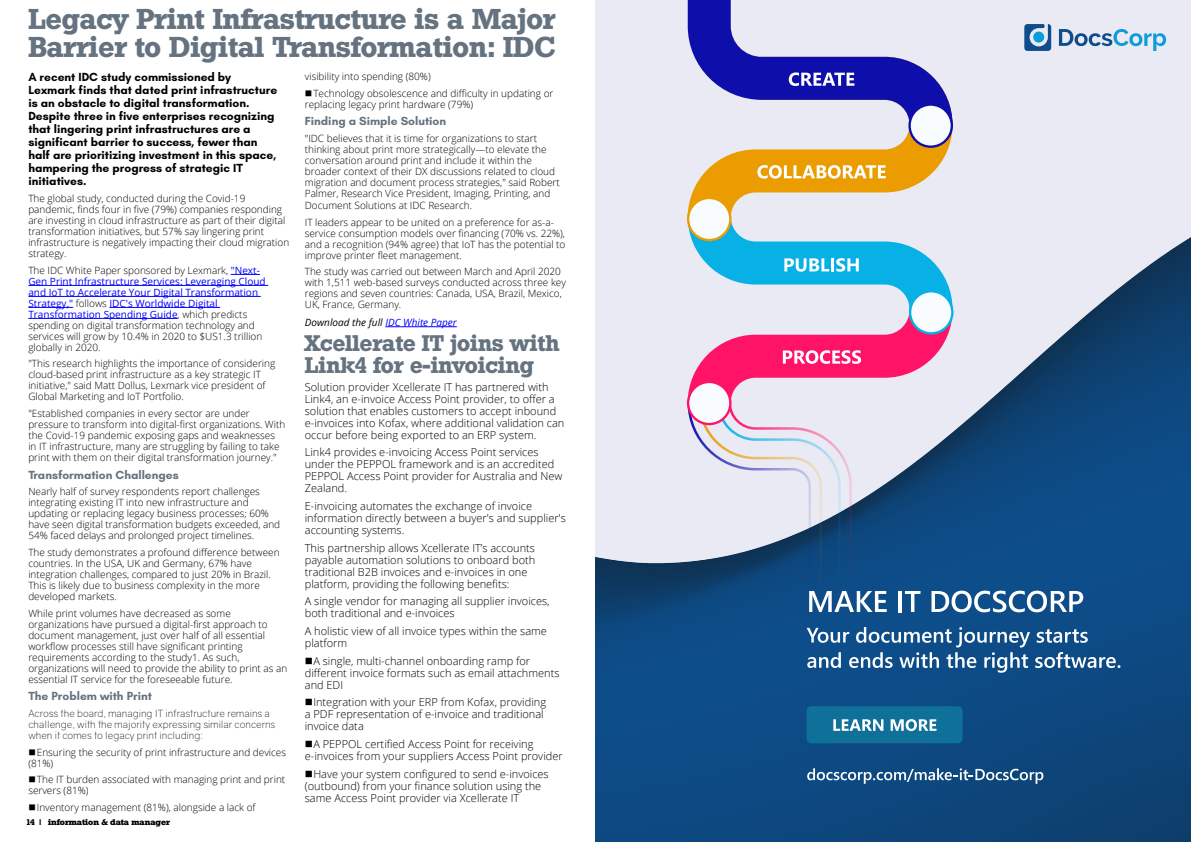
<style>
.page{position:relative;width:1191px;height:842px;background:#fff}
.page>*{position:absolute;margin:0;border:0;box-sizing:border-box;transform-origin:0 0}
.Head2{font:700 28px/28px "Stafford Serial";color:#657380}
.Subhead2_2019{font:700 22px/22px "Stafford Serial";color:#657380}
.Intro1_2019{font:700 12px/13px "Glacial Indifference";color:#000}
.Subhead1_2019{font:700 12px "Glacial Indifference";color:#657380}
.Body2_2019_PDF{font:300 11px/12px "Open Sans";color:#000}
.Body2_2019_PDF-2{font:300 10px/11px "Open Sans";color:#000}
.Body2_2019{font:300 10px/11px "Gravity";color:#000}
.Body2_2019_PDF-3{font:italic 10px "Open Sans";color:#000}
.t1{font:800 8px "Stafford Serial";color:#000}
.s1{font-weight:400;color:#00f}
.s2{color:#00f}
</style>
<div class="page">
<svg style="left:231px;top:274px;width:29px;height:1px"></svg>
<hr style="left:28px;top:285px;width:240px;height:1px;background:#00f">
<hr style="left:28px;top:296px;width:233px;height:1px;background:#00f">
<hr style="left:28px;top:307px;width:45px;height:1px;background:#00f">
<hr style="left:109px;top:307px;width:111px;height:1px;background:#00f">
<hr style="left:28px;top:318px;width:150px;height:1px;background:#00f">
<hr style="left:385px;top:326px;width:72px;height:1px;background:#00f">
<div style="left:595px;top:0;width:596px;height:842px;background:#e9eaf3"></div>
<img style="left:595px;top:237px;width:596px;height:605px">
<svg style="left:691px;top:148px;width:258px;height:47px;fill:#ea9c00"></svg>
<svg style="left:757px;top:165px;width:128px;height:14px;background:#f3c976"></svg>
<svg style="left:687px;top:0;width:266px;height:148px"></svg>
<svg style="left:687px;top:195px;width:266px;height:389px"></svg>
<div style="left:806px;top:706px;width:156px;height:37px;background:#0f7099;border-radius:5px"></div>
<svg style="left:833px;top:719px;width:50px;height:12px"></svg>
<svg style="left:890px;top:719px;width:46px;height:12px"></svg>
<svg style="left:806px;top:627px;width:314px;height:46px;background:#3c6f9e"></svg>
<svg style="left:809px;top:591px;width:77px;height:21px;background:#789bbc"></svg>
<hr style="left:898px;top:591px;width:4px;height:21px;background:#fff">
<svg style="left:905px;top:591px;width:15px;height:21px"></svg>
<svg style="left:931px;top:591px;width:152px;height:21px;background:#6e94b8"></svg>
<svg style="left:807px;top:768px;width:236px;height:16px;background:#45729c"></svg>
<svg style="left:1024px;top:24px;width:27px;height:27px"></svg>
<svg style="left:1059px;top:29px;width:107px;height:22px"></svg>
<p class="Head2" style="left:28px;top:5px;width:528px">Legacy Print Infrastructure is a Major<br>Barrier to Digital Transformation: IDC</p>
<p class="Intro1_2019" style="left:28px;top:71px;width:250px">A recent IDC study commissioned by Lexmark finds that dated print infrastructure is an obstacle to digital transformation.<br>Despite three in five enterprises recognizing that lingering print infrastructures are a significant barrier to success, fewer than half are prioritizing investment in this space, hampering the progress of strategic IT initiatives.</p>
<p class="Body2_2019_PDF-2" style="left:28px;top:193px;width:262px">The global study, conducted during the Covid-19 pandemic, finds four in five (79%) companies responding are investing in cloud infrastructure as part of their digital transformation initiatives, but 57% say lingering print infrastructure is negatively impacting their cloud migration strategy.</p>
<p class="Body2_2019_PDF-2" style="left:28px;top:264px;width:239px">The IDC White Paper sponsored by Lexmark, <span class="s1">"Next-Gen Print Infrastructure Services: Leveraging Cloud and IoT to Accelerate Your Digital Transformation Strategy,"</span> follows <span class="s1">IDC's Worldwide Digital Transformation Spending Guide</span>, which predicts spending on digital transformation technology and services will grow by 10.4% in 2020 to $US1.3 trillion globally in 2020.</p>
<p class="Body2_2019_PDF-2" style="left:28px;top:358px;width:248px">"This research highlights the importance of considering cloud-based print infrastructure as a key strategic IT initiative," said Matt Dollus, Lexmark vice president of Global Marketing and IoT Portfolio.</p>
<p class="Body2_2019_PDF-2" style="left:28px;top:408px;width:258px">"Established companies in every sector are under pressure to transform into digital-first organizations. With the Covid-19 pandemic exposing gaps and weaknesses in IT infrastructure, many are struggling by failing to take print with them on their digital transformation journey."</p>
<p class="Subhead1_2019" style="left:28px;top:467px;width:152px">Transformation Challenges</p>
<p class="Body2_2019_PDF-2" style="left:28px;top:486px;width:253px">Nearly half of survey respondents report challenges integrating existing IT into new infrastructure and updating or replacing legacy business processes; 60% have seen digital transformation budgets exceeded, and 54% faced delays and prolonged project timelines.</p>
<p class="Body2_2019_PDF-2" style="left:28px;top:547px;width:253px">The study demonstrates a profound difference between countries. In the USA, UK and Germany, 67% have integration challenges, compared to just 20% in Brazil.<br>This is likely due to business complexity in the more developed markets.</p>
<p class="Body2_2019_PDF-2" style="left:28px;top:607px;width:260px">While print volumes have decreased as some organizations have pursued a digital-first approach to document management, just over half of all essential workflow processes still have significant printing requirements according to the study1. As such, organizations will need to provide the ability to print as an essential IT service for the foreseeable future.</p>
<p class="Subhead1_2019" style="left:28px;top:689px;width:125px">The Problem with Print</p>
<p class="Body2_2019" style="left:28px;top:708px;width:248px">Across the board, managing IT infrastructure remains a challenge, with the majority expressing similar concerns when it comes to legacy print including:</p>
<p class="Body2_2019_PDF-2" style="left:28px;top:746px;width:259px;text-indent:9px">Ensuring the security of print infrastructure and devices (81%)</p>
<p class="Body2_2019_PDF-2" style="left:28px;top:774px;width:258px;text-indent:9px">The IT burden associated with managing print and print servers (81%)</p>
<p class="Body2_2019_PDF-2" style="left:37px;top:802px;width:220px">Inventory management (81%), alongside a lack of</p>
<p class="t1" style="left:26px;top:817px;width:146px">14 | information &amp; data manager</p>
<p class="Body2_2019_PDF-2" style="left:305px;top:71px;width:127px">visibility into spending (80%)</p>
<p class="Body2_2019_PDF-2" style="left:305px;top:87px;width:250px;text-indent:9px">Technology obsolescence and difficulty in updating or replacing legacy print hardware (79%)</p>
<p class="Subhead1_2019" style="left:305px;top:114px;width:143px">Finding a Simple Solution</p>
<p class="Body2_2019_PDF-2" style="left:305px;top:133px;width:256px">"IDC believes that it is time for organizations to start thinking about print more strategically—to elevate the conversation around print and include it within the broader context of their DX discussions related to cloud migration and document process strategies," said Robert Palmer, Research Vice President, Imaging, Printing, and</p>
<p class="Body2_2019_PDF-2" style="left:305px;top:200px;width:169px">Document Solutions at IDC Research.</p>
<p class="Body2_2019_PDF-2" style="left:305px;top:216px;width:262px">IT leaders appear to be united on a preference for as-a&shy;service consumption models over financing (70% vs. 22%), and a recognition (94% agree) that IoT has the potential to improve printer fleet management.</p>
<p class="Body2_2019_PDF-2" style="left:305px;top:266px;width:263px">The study was carried out between March and April 2020 with 1,511 web-based surveys conducted across three key regions and seven countries: Canada, USA, Brazil, Mexico, UK, France, Germany.</p>
<p class="Body2_2019_PDF-3" style="left:305px;top:315px;width:153px">Download the full <span class="s2">IDC White Paper</span></p>
<p class="Subhead2_2019" style="left:305px;top:332px;width:256px">Xcellerate IT joins with<br>Link4 for e-invoicing</p>
<p class="Body2_2019_PDF" style="left:305px;top:380px;width:261px">Solution provider Xcellerate IT has partnered with Link4, an e-invoice Access Point provider, to offer a solution that enables customers to accept inbound e-invoices into Kofax, where additional validation can occur before being exported to an ERP system.</p>
<p class="Body2_2019_PDF" style="left:305px;top:446px;width:259px">Link4 provides e-invoicing Access Point services under the PEPPOL framework and is an accredited PEPPOL Access Point provider for Australia and New Zealand.</p>
<p class="Body2_2019_PDF" style="left:305px;top:500px;width:262px">E-invoicing automates the exchange of invoice information directly between a buyer's and supplier's accounting systems.</p>
<p class="Body2_2019_PDF" style="left:305px;top:541px;width:232px">This partnership allows Xcellerate IT’s accounts payable automation solutions to onboard both traditional B2B invoices and e-invoices in one platform, providing the following benefits:</p>
<p class="Body2_2019_PDF" style="left:305px;top:595px;width:246px">A single vendor for managing all supplier invoices, both traditional and e-invoices</p>
<p class="Body2_2019_PDF" style="left:305px;top:625px;width:244px">A holistic view of all invoice types within the same platform</p>
<p class="Body2_2019_PDF" style="left:305px;top:654px;width:256px;text-indent:9px">A single, multi-channel onboarding ramp for different invoice formats such as email attachments and EDI</p>
<p class="Body2_2019_PDF" style="left:305px;top:696px;width:243px;text-indent:9px">Integration with your ERP from Kofax, providing a PDF representation of e-invoice and traditional invoice data</p>
<p class="Body2_2019_PDF" style="left:305px;top:738px;width:259px;text-indent:9px">A PEPPOL certified Access Point for receiving e-invoices from your suppliers Access Point provider</p>
<p class="Body2_2019_PDF" style="left:305px;top:767px;width:245px;text-indent:9px">Have your system configured to send e-invoices (outbound) from your finance solution using the same Access Point provider via Xcellerate IT</p>
</div>
